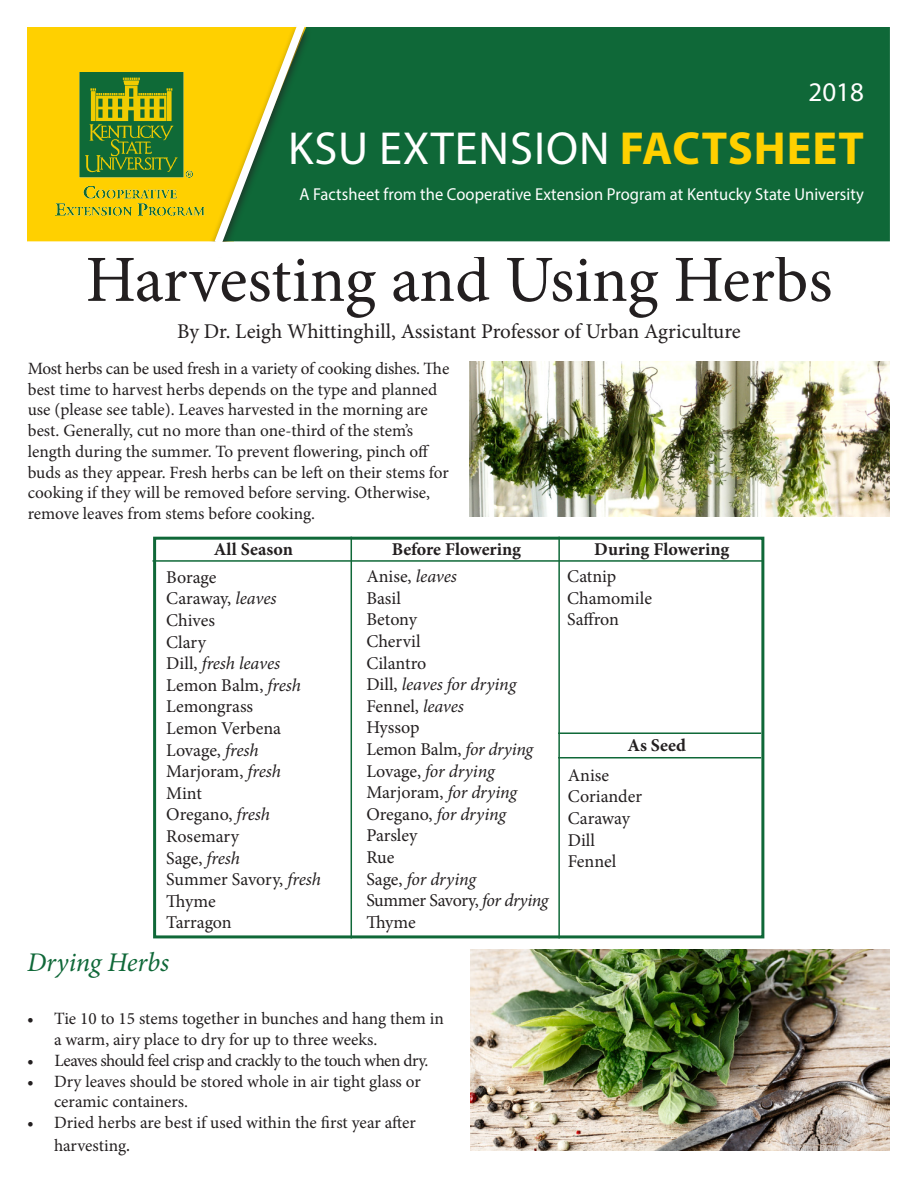
<style>
.page{position:relative;width:918px;height:1188px;background:#fff}
.page>*{position:absolute;margin:0;border:0;box-sizing:border-box;transform-origin:0 0}
.t1{font:66px "Minion Pro";letter-spacing:-.005em;color:#231f20}
.t2{font:46.5px "Myriad Pro";letter-spacing:.02em;color:#fff}
.t3{font:italic 27px "Minion Pro";letter-spacing:-.005em;color:#0f6838}
.t4{font:27px "Myriad Pro";color:#fff}
.t5{font:21px "Minion Pro";color:#231f20}
.t6{font:18px "Minion Pro";letter-spacing:-.005em;color:#231f20}
.t7{font:italic 18px "Minion Pro";letter-spacing:-.01em;color:#231f20}
.t8{font:700 18px "Minion Pro";color:#231f20}
.t9{font:17.4px "Myriad Pro";letter-spacing:.005em;color:#fff;scale:.95 1}
.t10{font:17.25px/20.7px "Minion Pro";letter-spacing:-.005em;color:#231f20}
.t11{font:17.25px "Minion Pro";letter-spacing:-.035em;color:#231f20}
.s1{font-weight:700;color:#ffd000}
.s2{font-style:italic}
.s3{font-style:normal}
.s4{font-family:"Myriad Pro";font-stretch:condensed;font-size:19.5px}
</style>
<div class="page">
<img style="left:469px;top:361px;width:421px;height:155px">
<div style="left:27px;top:27px;width:181px;height:214px;background:#ffd000"></div>
<div style="left:312px;top:27px;width:578px;height:214px;background:#0f6838"></div>
<div style="left:208px;top:23px;width:104px;height:235px;background:#231f20;opacity:.75"></div>
<svg style="left:210px;top:23px;width:100px;height:219px;background:#90a233"></svg>
<img style="left:55px;top:72px;width:158px;height:148px">
<div style="left:28px;top:242px;width:865px;height:15px;background:#fff"></div>
<img style="left:470px;top:950px;width:420px;height:201px">
<div style="left:153px;top:537px;width:611px;height:401px;border:3px solid #0f6838"></div>
<hr style="left:153px;top:560px;width:611px;height:2px;background:#0f6838">
<hr style="left:351px;top:537px;width:1px;height:401px;background:#0f6838">
<hr style="left:558px;top:537px;width:2px;height:401px;background:#0f6838">
<hr style="left:558px;top:732px;width:203px;height:2px;background:#0f6838">
<hr style="left:558px;top:757px;width:203px;height:2px;background:#0f6838">
<p class="t4" style="left:809px;top:76px;width:57px">2018</p>
<p class="t2" style="left:288px;top:120px;width:577px">KSU EXTENSION <span class="s1">FACTSHEET</span></p>
<p class="t9" style="left:299px;top:184px;width:596px">A Factsheet from the Cooperative Extension Program at Kentucky State University</p>
<p class="t1" style="left:86px;top:236px;width:748px">Harvesting and Using Herbs</p>
<p class="t5" style="left:177px;top:318px;width:565px">By Dr. Leigh Whittinghill, Assistant Professor of Urban Agriculture</p>
<p class="t10" style="left:28px;top:358px;width:423px">Most herbs can be used fresh in a variety of cooking dishes. The best time to harvest herbs depends on the type and planned use (please see table). Leaves harvested in the morning are best. Generally, cut no more than one-third of the stem’s length during the summer. To prevent flowering, pinch off buds as they appear. Fresh herbs can be left on their stems for cooking if they will be removed before serving. Otherwise, remove leaves from stems before cooking.</p>
<p class="t8" style="left:214px;top:537px;width:81px">All Season</p>
<p class="t6" style="left:166px;top:565px;width:52px">Borage</p>
<p class="t6" style="left:166px;top:587px;width:112px">Caraway, <span class="s2">leaves</span></p>
<p class="t6" style="left:166px;top:608px;width:50px">Chives</p>
<p class="t6" style="left:166px;top:630px;width:41px">Clary</p>
<p class="t7" style="left:166px;top:651px;width:115px"><span class="s3">Dill,</span> fresh leaves</p>
<p class="t6" style="left:166px;top:673px;width:136px">Lemon Balm, <span class="s2">fresh</span></p>
<p class="t6" style="left:166px;top:695px;width:88px">Lemongrass</p>
<p class="t6" style="left:166px;top:716px;width:116px">Lemon Verbena</p>
<p class="t6" style="left:166px;top:738px;width:94px">Lovage, <span class="s2">fresh</span></p>
<p class="t6" style="left:166px;top:759px;width:116px">Marjoram, <span class="s2">fresh</span></p>
<p class="t6" style="left:166px;top:781px;width:37px">Mint</p>
<p class="t6" style="left:166px;top:803px;width:105px">Oregano, <span class="s2">fresh</span></p>
<p class="t6" style="left:166px;top:824px;width:74px">Rosemary</p>
<p class="t6" style="left:166px;top:846px;width:75px">Sage, <span class="s2">fresh</span></p>
<p class="t6" style="left:166px;top:867px;width:156px">Summer Savory, <span class="s2">fresh</span></p>
<p class="t6" style="left:166px;top:889px;width:51px">Thyme</p>
<p class="t6" style="left:166px;top:911px;width:67px">Tarragon</p>
<p class="t8" style="left:392px;top:537px;width:131px">Before Flowering</p>
<p class="t8" style="left:594px;top:537px;width:137px">During Flowering</p>
<p class="t6" style="left:567px;top:564px;width:51px">Catnip</p>
<p class="t6" style="left:567px;top:586px;width:86px">Chamomile</p>
<p class="t6" style="left:567px;top:608px;width:53px">Saffron</p>
<p class="t6" style="left:366px;top:564px;width:92px">Anise, <span class="s2">leaves</span></p>
<p class="t6" style="left:366px;top:586px;width:36px">Basil</p>
<p class="t6" style="left:366px;top:608px;width:52px">Betony</p>
<p class="t6" style="left:366px;top:629px;width:56px">Chervil</p>
<p class="t6" style="left:366px;top:651px;width:61px">Cilantro</p>
<p class="t7" style="left:366px;top:672px;width:151px"><span class="s3">Dill,</span> leaves for drying</p>
<p class="t6" style="left:366px;top:694px;width:99px">Fennel, <span class="s2">leaves</span></p>
<p class="t6" style="left:366px;top:716px;width:55px">Hyssop</p>
<p class="t6" style="left:366px;top:737px;width:168px">Lemon Balm, <span class="s2">for drying</span></p>
<p class="t7" style="left:366px;top:759px;width:130px"><span class="s3">Lovage,</span> for drying</p>
<p class="t6" style="left:366px;top:780px;width:152px">Marjoram, <span class="s2">for drying</span></p>
<p class="t7" style="left:366px;top:802px;width:141px"><span class="s3">Oregano,</span> for drying</p>
<p class="t6" style="left:366px;top:824px;width:53px">Parsley</p>
<p class="t6" style="left:366px;top:845px;width:30px">Rue</p>
<p class="t7" style="left:366px;top:867px;width:111px"><span class="s3">Sage,</span> for drying</p>
<p class="t6" style="left:366px;top:888px;width:183px">Summer Savory, <span class="s2">for drying</span></p>
<p class="t6" style="left:366px;top:910px;width:51px">Thyme</p>
<p class="t8" style="left:628px;top:732px;width:60px">As Seed</p>
<p class="t6" style="left:568px;top:763px;width:43px">Anise</p>
<p class="t6" style="left:568px;top:785px;width:76px">Coriander</p>
<p class="t6" style="left:568px;top:806px;width:64px">Caraway</p>
<p class="t6" style="left:568px;top:828px;width:29px">Dill</p>
<p class="t6" style="left:568px;top:849px;width:50px">Fennel</p>
<p class="t3" style="left:27px;top:944px;width:144px">Drying Herbs</p>
<p class="t10" style="left:54px;top:1009px;width:392px;text-indent:-27px">• Tie 10 to 15 stems together in bunches and hang them in a warm, airy place to dry for up to three weeks.</p>
<p class="t11" style="left:27px;top:1049px;width:403px">• Leaves should feel crisp and crackly to the touch when dry.</p>
<p class="t10" style="left:54px;top:1071px;width:368px;text-indent:-27px">• Dry leaves should be stored whole in air tight glass or ceramic containers.</p>
<p class="t10" style="left:54px;top:1111px;width:363px;line-height:23.4px;text-indent:-27px">• Dried herbs are best if used within the first year after harvesting<span class="s4">.</span></p>
</div>
